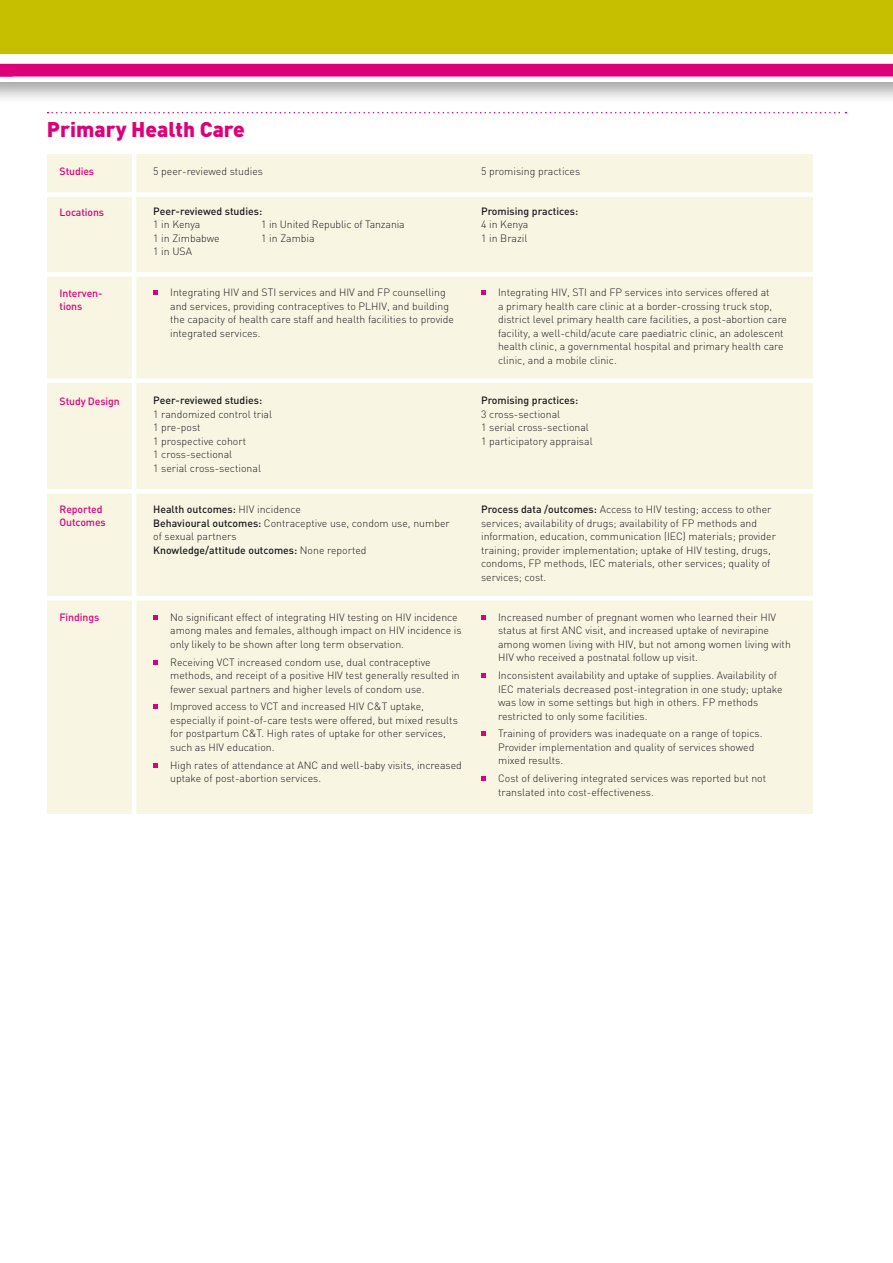
<style>
.page{position:relative;width:893px;height:1263px;background:#fff}
.page>*{position:absolute;margin:0;border:0;box-sizing:border-box;transform-origin:0 0}
.t1{font:900 21px "DIN";color:#de0078}
.t2{font:300 10.5px/13.5px "DIN";color:#1b1b1f}
.t3{font:500 10.5px "DIN";color:#1b1b1f}
.t4{font:500 10.5px/13.5px "DIN";letter-spacing:-.01em;color:#de0078}
.s1{font-weight:500}
</style>
<div class="page">
<div style="left:0;top:0;width:893px;height:104px;background:#1b1b1f;opacity:.4"></div>
<div style="left:0;top:0;width:893px;height:82px;background:#fff"></div>
<div style="left:0;top:64px;width:893px;height:12px;background:#de0078"></div>
<div style="left:47px;top:154px;width:765px;height:659px;background:#f8f6e2"></div>
<hr style="left:132px;top:154px;width:4px;height:1045px;background:#fff">
<svg style="left:153px;top:290px;width:4px;height:5px"></svg>
<svg style="left:481px;top:290px;width:4px;height:5px"></svg>
<svg style="left:153px;top:615px;width:4px;height:4px"></svg>
<svg style="left:153px;top:660px;width:4px;height:4px"></svg>
<svg style="left:153px;top:705px;width:4px;height:4px"></svg>
<svg style="left:153px;top:763px;width:4px;height:4px"></svg>
<svg style="left:481px;top:615px;width:4px;height:4px"></svg>
<svg style="left:481px;top:673px;width:4px;height:5px"></svg>
<svg style="left:481px;top:732px;width:4px;height:4px"></svg>
<svg style="left:481px;top:776px;width:4px;height:5px"></svg>
<div style="left:42px;top:192px;width:781px;height:5px;background:#fff"></div>
<div style="left:41px;top:272px;width:781px;height:5px;background:#fff"></div>
<div style="left:41px;top:378px;width:781px;height:5px;background:#fff"></div>
<div style="left:41px;top:489px;width:781px;height:5px;background:#fff"></div>
<hr style="left:42px;top:596px;width:778px;height:4px;background:#fff">
<div style="left:0;top:0;width:893px;height:53px;background:#c6bf00"></div>
<div style="left:0;top:65px;width:893px;height:12px;background:#de0078"></div>
<svg style="left:48px;top:112px;width:798px;height:1px"></svg>
<h1 class="t1" style="left:47px;top:115px;width:200px">Primary Health Care</h1>
<p class="t4" style="left:60px;top:164px;width:36px">Studies</p>
<p class="t4" style="left:60px;top:205px;width:46px">Locations</p>
<p class="t2" style="left:153px;top:164px;width:111px">5 peer-reviewed studies</p>
<p class="t2" style="left:481px;top:164px;width:101px">5 promising practices</p>
<p class="t3" style="left:153px;top:204px;width:111px">Peer-reviewed studies:</p>
<p class="t2" style="left:153px;top:218px;width:49px">1 in Kenya</p>
<p class="t2" style="left:261px;top:218px;width:145px">1 in United Republic of Tanzania</p>
<p class="t2" style="left:153px;top:231px;width:68px">1 in Zimbabwe</p>
<p class="t2" style="left:261px;top:231px;width:55px">1 in Zambia</p>
<p class="t2" style="left:153px;top:245px;width:40px">1 in USA</p>
<p class="t3" style="left:481px;top:204px;width:99px">Promising practices:</p>
<p class="t2" style="left:481px;top:218px;width:49px">4 in Kenya<br>1 in Brazil</p>
<p class="t4" style="left:60px;top:286px;width:44px">Interven&shy;tions</p>
<p class="t2" style="left:170px;top:286px;width:285px">Integrating HIV and STI services and HIV and FP counselling and services, providing contraceptives to PLHIV, and building the capacity of health care staff and health facilities to provide integrated services.</p>
<p class="t2" style="left:498px;top:286px;width:290px">Integrating HIV, STI and FP services into services offered at<br>a primary health care clinic at a border-crossing truck stop, district level primary health care facilities, a post-abortion care facility, a well-child/acute care paediatric clinic, an adolescent health clinic, a governmental hospital and primary health care clinic, and a mobile clinic.</p>
<p class="t4" style="left:60px;top:394px;width:62px">Study Design</p>
<p class="t3" style="left:153px;top:394px;width:111px">Peer-reviewed studies:</p>
<p class="t2" style="left:153px;top:407px;width:120px">1 randomized control trial<br>1 pre-post<br>1 prospective cohort<br>1 cross-sectional<br>1 serial cross-sectional</p>
<p class="t3" style="left:481px;top:394px;width:99px">Promising practices:</p>
<p class="t2" style="left:481px;top:407px;width:113px">3 cross-sectional<br>1 serial cross-sectional<br>1 participatory appraisal</p>
<p class="t4" style="left:60px;top:502px;width:48px">Reported<br>Outcomes</p>
<p class="t4" style="left:60px;top:610px;width:41px">Findings</p>
<p class="t2" style="left:153px;top:503px;width:298px"><span class="s1">Health outcomes:</span> HIV incidence<br><span class="s1">Behavioural outcomes:</span> Contraceptive use, condom use, number of sexual partners<br><span class="s1">Knowledge/attitude outcomes:</span> None reported</p>
<p class="t2" style="left:481px;top:503px;width:296px"><span class="s1">Process data /outcomes:</span> Access to HIV testing; access to other services; availability of drugs; availability of FP methods and information, education, communication (IEC) materials; provider training; provider implementation; uptake of HIV testing, drugs, condoms, FP methods, IEC materials, other services; quality of services; cost.</p>
<p class="t2" style="left:170px;top:610px;width:293px">No significant effect of integrating HIV testing on HIV incidence among males and females, although impact on HIV incidence is only likely to be shown after long term observation.</p>
<p class="t2" style="left:170px;top:655px;width:291px">Receiving VCT increased condom use, dual contraceptive methods, and receipt of a positive HIV test generally resulted in fewer sexual partners and higher levels of condom use.</p>
<p class="t2" style="left:170px;top:700px;width:289px">Improved access to VCT and increased HIV C&amp;T uptake, especially if point-of-care tests were offered, but mixed results for postpartum C&amp;T. High rates of uptake for other services, such as HIV education.</p>
<p class="t2" style="left:170px;top:758px;width:293px">High rates of attendance at ANC and well-baby visits, increased uptake of post-abortion services.</p>
<p class="t2" style="left:498px;top:610px;width:294px">Increased number of pregnant women who learned their HIV status at first ANC visit, and increased uptake of nevirapine among women living with HIV, but not among women living with HIV who received a postnatal follow up visit.</p>
<p class="t2" style="left:498px;top:668px;width:286px">Inconsistent availability and uptake of supplies. Availability of IEC materials decreased post-integration in one study; uptake was low in some settings but high in others. FP methods restricted to only some facilities.</p>
<p class="t2" style="left:498px;top:727px;width:266px">Training of providers was inadequate on a range of topics.<br>Provider implementation and quality of services showed mixed results.</p>
<p class="t2" style="left:498px;top:771px;width:270px">Cost of delivering integrated services was reported but not translated into cost-effectiveness.</p>
</div>
